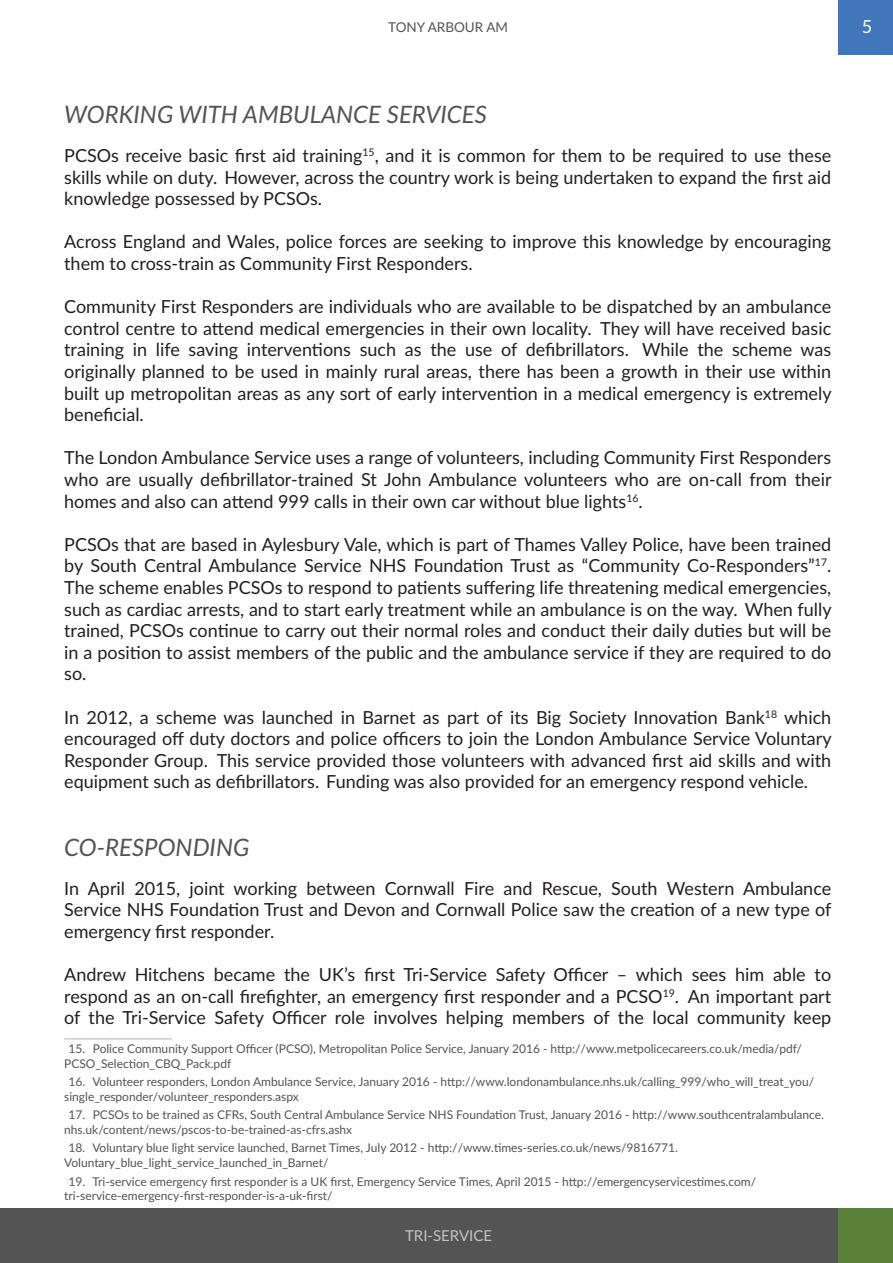
<style>
.page{position:relative;width:893px;height:1263px;background:#fff}
.page>*{position:absolute;margin:0;border:0;box-sizing:border-box;transform-origin:0 0}
.t1{font:italic 24px "Lato Latin";color:#545454}
.t2{font:18px/21.6px "Lato Latin";color:#231f20;text-align:justify}
.t3{font:18px "Lato Latin";color:#fff}
.t4{font:15px "Lato Latin";color:#c2c2c2}
.t5{font:13.5px "Lato Latin";color:#545454}
.t6{font:12px/14.4px "Lato Latin";color:#545454}
</style>
<div class="page">
<div style="left:0;top:1209px;width:843px;height:54px;background:#545454"></div>
<div style="left:839px;top:1209px;width:54px;height:54px;background:#5a8139"></div>
<div style="left:839px;top:0;width:54px;height:54px;background:#4276bb"></div>
<hr style="left:64px;top:1038px;width:108px;height:2px;background:#ccc">
<p class="t5" style="left:388px;top:19px;width:121px">TONY ARBOUR AM</p>
<p class="t3" style="left:862px;top:16px;width:12px">5</p>
<h1 class="t1" style="left:64px;top:101px;width:424px">WORKING WITH AMBULANCE SERVICES</h1>
<p class="t2" style="left:64px;top:145px;width:769px">PCSOs receive basic first aid training<sup>15</sup>, and it is common for them to be required to use these skills while on duty. However, across the country work is being undertaken to expand the first aid knowledge possessed by PCSOs.</p>
<p class="t2" style="left:64px;top:231px;width:768px">Across England and Wales, police forces are seeking to improve this knowledge by encouraging them to cross-train as Community First Responders.</p>
<p class="t2" style="left:64px;top:296px;width:769px">Community First Responders are individuals who are available to be dispatched by an ambulance control centre to attend medical emergencies in their own locality. They will have received basic training in life saving interventions such as the use of defibrillators. While the scheme was originally planned to be used in mainly rural areas, there has been a growth in their use within built up metropolitan areas as any sort of early intervention in a medical emergency is extremely beneficial.</p>
<p class="t2" style="left:64px;top:447px;width:769px">The London Ambulance Service uses a range of volunteers, including Community First Responders who are usually defibrillator-trained St John Ambulance volunteers who are on-call from their homes and also can attend 999 calls in their own car without blue lights<sup>16</sup>.</p>
<p class="t2" style="left:64px;top:533px;width:769px">PCSOs that are based in Aylesbury Vale, which is part of Thames Valley Police, have been trained by South Central Ambulance Service NHS Foundation Trust as “Community Co-Responders”<sup>17</sup>.<br>The scheme enables PCSOs to respond to patients suffering life threatening medical emergencies, such as cardiac arrests, and to start early treatment while an ambulance is on the way. When fully trained, PCSOs continue to carry out their normal roles and conduct their daily duties but will be in a position to assist members of the public and the ambulance service if they are required to do so.</p>
<p class="t2" style="left:64px;top:706px;width:769px">In 2012, a scheme was launched in Barnet as part of its Big Society Innovation Bank<sup>18</sup> which encouraged off duty doctors and police officers to join the London Ambulance Service Voluntary Responder Group. This service provided those volunteers with advanced first aid skills and with equipment such as defibrillators. Funding was also provided for an emergency respond vehicle.</p>
<h1 class="t1" style="left:64px;top:833px;width:187px">CO-RESPONDING</h1>
<p class="t2" style="left:64px;top:877px;width:769px">In April 2015, joint working between Cornwall Fire and Rescue, South Western Ambulance Service NHS Foundation Trust and Devon and Cornwall Police saw the creation of a new type of emergency first responder.</p>
<p class="t2" style="left:64px;top:963px;width:769px">Andrew Hitchens became the UK’s first Tri-Service Safety Officer – which sees him able to respond as an on-call firefighter, an emergency first responder and a PCSO<sup>19</sup>. An important part of the Tri-Service Safety Officer role involves helping members of the local community keep</p>
<p class="t6" style="left:64px;top:1042px;width:739px;text-indent:4px">15. Police Community Support Officer (PCSO), Metropolitan Police Service, January 2016 - http://www.metpolicecareers.co.uk/media/pdf/<br>PCSO_Selection_CBQ_Pack.pdf</p>
<p class="t6" style="left:64px;top:1075px;width:751px;text-indent:4px">16. Volunteer responders, London Ambulance Service, January 2016 - http://www.londonambulance.nhs.uk/calling_999/who_will_treat_you/ single_responder/volunteer_responders.aspx</p>
<p class="t6" style="left:64px;top:1108px;width:761px;text-indent:4px">17. PCSOs to be trained as CFRs, South Central Ambulance Service NHS Foundation Trust, January 2016 - http://www.southcentralambulance. nhs.uk/content/news/pscos-to-be-trained-as-cfrs.ashx</p>
<p class="t6" style="left:64px;top:1141px;width:615px;text-indent:4px">18. Voluntary blue light service launched, Barnet Times, July 2012 - http://www.times-series.co.uk/news/9816771.<br>Voluntary_blue_light_service_launched_in_Barnet/</p>
<p class="t6" style="left:64px;top:1174px;width:693px;text-indent:4px">19. Tri-service emergency first responder is a UK first, Emergency Service Times, April 2015 - http://emergencyservicestimes.com/ tri-service-emergency-first-responder-is-a-uk-first/</p>
<p class="t4" style="left:405px;top:1227px;width:88px">TRI-SERVICE</p>
</div>
